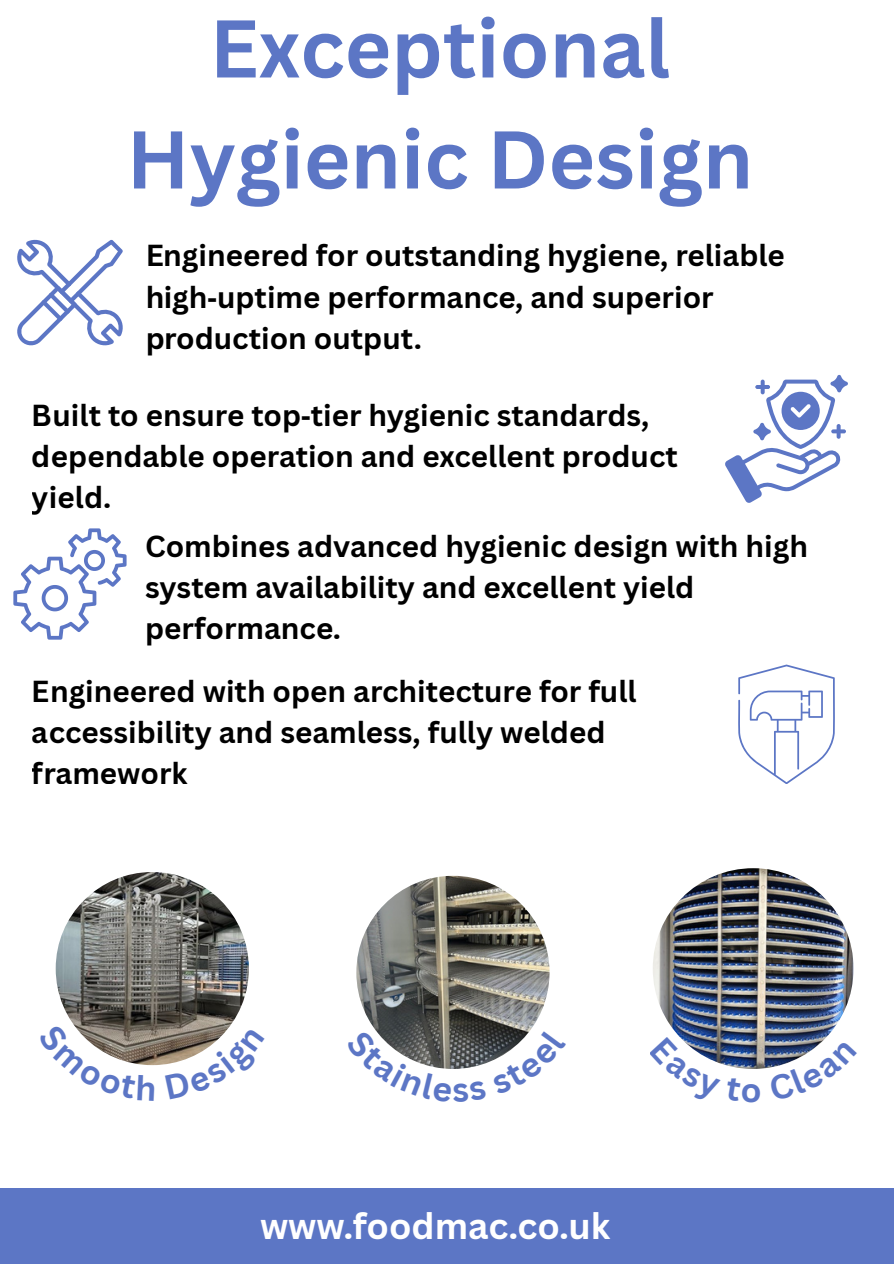
<style>
.page{position:relative;width:894px;height:1264px;background:#fff}
.page>*{position:absolute;margin:0;border:0;box-sizing:border-box;transform-origin:0 0}
.t1{font:700 79.8px/111px "Canva Sans";color:#5c76c5;text-align:center}
.t2{font:700 35.85px "Canva Sans";color:#fff}
.t3{font:700 29.55px/41.1px "Canva Sans";color:#000}
.s1{font-family:"Noto Sans"}
</style>
<div class="page">
<svg style="left:17px;top:239px;width:106px;height:107px"></svg>
<svg style="left:725px;top:375px;width:122px;height:128px"></svg>
<svg style="left:13px;top:528px;width:113px;height:111px"></svg>
<svg style="left:738px;top:664px;width:96px;height:120px"></svg>
<div style="left:0;top:1188px;width:893px;height:75px;background:#5c76c5"></div>
<img style="left:56px;top:872px;width:193px;height:193px">
<img style="left:356px;top:875px;width:193px;height:153px">
<img style="left:653px;top:868px;width:200px;height:200px">
<svg style="left:56px;top:1022px;width:99px;height:44px"></svg>
<svg style="left:165px;top:1027px;width:84px;height:38px"></svg>
<svg style="left:374px;top:1028px;width:158px;height:41px"></svg>
<img style="left:653px;top:1037px;width:107px;height:32px">
<svg style="left:768px;top:1040px;width:85px;height:28px"></svg>
<h1 class="t1" style="left:127px;top:-9px;width:628px">Exceptional<br>Hygienic Design</h1>
<p class="t3" style="left:145px;top:234px;width:641px">Engineered for outstanding hygiene, reliable high<span class="s1">‑</span>uptime performance, and superior production output.</p>
<p class="t3" style="left:32px;top:394px;width:647px">Built to ensure top<span class="s1">‑</span>tier hygienic standards, dependable operation and excellent product yield.</p>
<p class="t3" style="left:145px;top:524px;width:664px">Combines advanced hygienic design with high system availability and excellent yield performance.</p>
<p class="t3" style="left:32px;top:669px;width:606px">Engineered with open architecture for full accessibility and seamless, fully welded framework</p>
<p class="t2" style="left:260px;top:1200px;width:351px">www.foodmac.co.uk</p>
</div>
